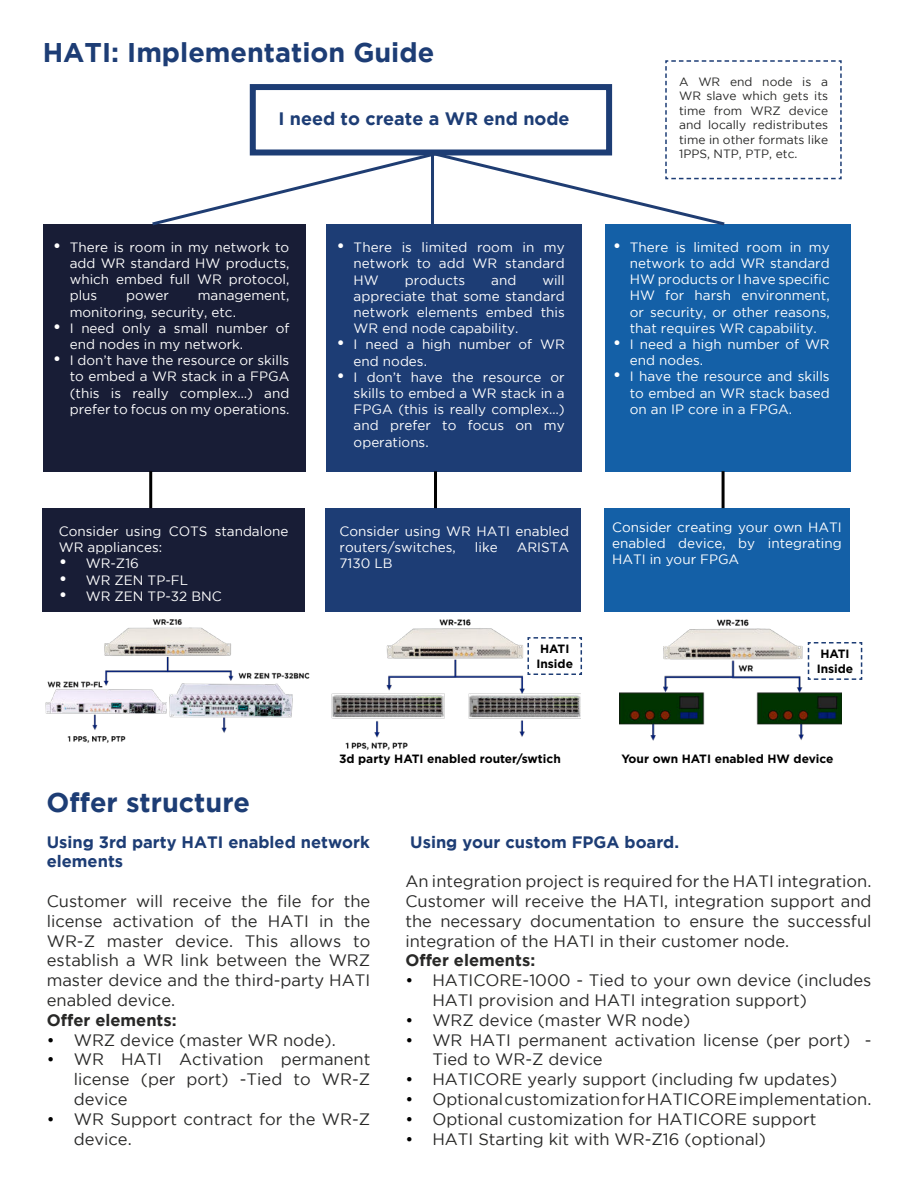
<style>
.page{position:relative;width:918px;height:1188px;background:#fff}
.page>*{position:absolute;margin:0;border:0;box-sizing:border-box;transform-origin:0 0}
.t1{font:700 27px "Gotham";color:#1d3d75}
.t2{font:700 18px "Gotham";color:#1d3d75}
.t3{font:16.5px/19.8px "Gotham";color:#282827;text-align:justify}
.t4{font:700 16.5px/19.8px "Gotham";color:#1d3d75}
.t5{font:700 16.5px "Gotham";color:#282827}
.t6{font:13.5px/16.2px "Gotham";color:#fff;text-align:justify}
.t7{font:12px/14.4px "Gotham";color:#282827;text-align:justify}
.t8{font:700 12px/14.4px "Gotham";color:#000;text-align:center}
.s1{font-size:18px}
.s2{color:#000}
</style>
<div class="page">
<div style="left:44px;top:224px;width:262px;height:247px;background:#181d36"></div>
<div style="left:605px;top:224px;width:246px;height:247px;background:#1460a7"></div>
<div style="left:327px;top:224px;width:255px;height:247px;background:#1d3d75"></div>
<svg style="left:152px;top:60px;width:690px;height:168px"></svg>
<hr style="left:431px;top:153px;width:3px;height:71px;background:#1f3d72">
<div style="left:43px;top:508px;width:262px;height:103px;background:#181d36"></div>
<div style="left:604px;top:508px;width:246px;height:103px;background:#1460a7"></div>
<div style="left:326px;top:508px;width:255px;height:103px;background:#1d3d75"></div>
<svg style="left:580px;top:637px;width:2px;height:38px"></svg>
<hr style="left:149px;top:471px;width:3px;height:37px;background:#000">
<hr style="left:434px;top:471px;width:3px;height:37px;background:#000">
<hr style="left:722px;top:471px;width:3px;height:37px;background:#000">
<img style="left:45px;top:619px;width:265px;height:124px">
<img style="left:331px;top:619px;width:249px;height:131px">
<img style="left:619px;top:619px;width:223px;height:122px">
<svg style="left:807px;top:641px;width:56px;height:40px"></svg>
<h1 class="t1" style="left:43px;top:42px;width:393px">HATI: Implementation Guide</h1>
<h2 class="t2" style="left:278px;top:112px;width:293px">I need to create a WR end node</h2>
<p class="t6" style="left:70px;top:239px;width:221px;text-indent:-17px"><span class="s1">•</span> There is room in my network to add WR standard HW products, which embed full WR protocol, plus</p>
<p class="t6" style="left:70px;top:289px;width:221px;text-indent:128px">management, monitoring, security, etc.</p>
<p class="t6" style="left:70px;top:321px;width:221px;text-indent:-17px"><span class="s1">•</span> I need only a small number of end nodes in my network.</p>
<p class="t6" style="left:70px;top:352px;width:221px;text-indent:-17px"><span class="s1">•</span> I don’t have the resource or skills to embed a WR stack in a FPGA (this is really complex…) and prefer to focus on my operations.</p>
<p class="t6" style="left:126px;top:289px;width:44px">power</p>
<p class="t6" style="left:59px;top:524px;width:231px">Consider using COTS standalone<br>WR appliances:</p>
<p class="t6" style="left:59px;top:555px;width:82px"><span class="s1">•</span> WR-Z16</p>
<p class="t6" style="left:59px;top:572px;width:131px"><span class="s1">•</span> WR ZEN TP-FL</p>
<p class="t6" style="left:59px;top:588px;width:164px"><span class="s1">•</span> WR ZEN TP-32 BNC</p>
<p class="t6" style="left:354px;top:240px;width:213px;text-indent:-17px"><span class="s1">•</span> There is limited room in my network to add WR standard HW</p>
<p class="t6" style="left:354px;top:272px;width:213px;text-indent:189px">will appreciate that some standard network elements embed this WR end node capability.</p>
<p class="t6" style="left:354px;top:336px;width:213px;text-indent:-17px"><span class="s1">•</span> I need a high number of WR end nodes.</p>
<p class="t6" style="left:354px;top:370px;width:213px;text-indent:-17px"><span class="s1">•</span> I don’t have the resource or skills to embed a WR stack in a FPGA (this is really complex…) and prefer to focus on my operations.</p>
<p class="t6" style="left:405px;top:272px;width:62px">products</p>
<p class="t6" style="left:491px;top:272px;width:27px">and</p>
<p class="t6" style="left:340px;top:523px;width:231px">Consider using WR HATI enabled routers/switches,</p>
<p class="t6" style="left:475px;top:539px;width:24px">like</p>
<p class="t6" style="left:517px;top:539px;width:54px">ARISTA</p>
<p class="t6" style="left:340px;top:555px;width:54px">7130 LB</p>
<p class="t8" style="left:536px;top:642px;width:38px">HATI<br>Inside</p>
<p class="t7" style="left:679px;top:74px;width:151px">A WR end node is a WR slave which gets its time from WRZ device and locally redistributes time in other formats like 1PPS, NTP, PTP, etc.</p>
<p class="t6" style="left:630px;top:240px;width:201px;text-indent:-17px"><span class="s1">•</span> There is limited room in my network to add WR standard HW products or I have specific HW for harsh environment, or security, or other reasons, that requires WR capability.</p>
<p class="t6" style="left:630px;top:336px;width:201px;text-indent:-17px"><span class="s1">•</span> I need a high number of WR end nodes.</p>
<p class="t6" style="left:630px;top:368px;width:201px;text-indent:-17px"><span class="s1">•</span> I have the resource and skills to embed an WR stack based on an IP core in a FPGA.</p>
<p class="t6" style="left:612px;top:520px;width:231px">Consider creating your own HATI enabled device, by integrating HATI in your FPGA</p>
<p class="t8" style="left:817px;top:647px;width:38px">HATI<br>Inside</p>
<h1 class="t1" style="left:47px;top:792px;width:205px">Offer structure</h1>
<p class="t8" style="left:339px;top:753px;width:223px">3d party HATI enabled router/swtich</p>
<p class="t8" style="left:621px;top:753px;width:214px">Your own HATI enabled HW device</p>
<p class="t4" style="left:47px;top:833px;width:325px">Using 3rd party HATI enabled network elements</p>
<p class="t3" style="left:47px;top:891px;width:325px">Customer will receive the file for the license activation of the HATI in the WR-Z master device. This allows to establish a WR link between the WRZ master device and the third-party HATI enabled device.</p>
<p class="t5" style="left:47px;top:1014px;width:131px">Offer elements:</p>
<p class="t3" style="left:47px;top:1030px;width:291px"><span class="s2">•</span> WRZ device (master WR node).</p>
<p class="t3" style="left:74px;top:1049px;width:298px;text-indent:-27px"><span class="s2">•</span> WR HATI Activation permanent license (per port) -Tied to WR-Z device</p>
<p class="t3" style="left:74px;top:1109px;width:298px;text-indent:-27px"><span class="s2">•</span> WR Support contract for the WR-Z device.</p>
<p class="t4" style="left:410px;top:833px;width:270px">Using your custom FPGA board.</p>
<p class="t3" style="left:405px;top:871px;width:468px">An integration project is required for the HATI integration.<br>Customer will receive the HATI, integration support and the necessary documentation to ensure the successful integration of the HATI in their customer node.</p>
<p class="t5" style="left:405px;top:954px;width:131px">Offer elements:</p>
<p class="t3" style="left:432px;top:970px;width:441px;text-indent:-27px"><span class="s2">•</span> HATICORE-1000 - Tied to your own device (includes<br>HATI provision and HATI integration support)</p>
<p class="t3" style="left:405px;top:1010px;width:287px"><span class="s2">•</span> WRZ device (master WR node)</p>
<p class="t3" style="left:432px;top:1030px;width:441px;text-indent:-27px"><span class="s2">•</span> WR HATI permanent activation license (per port) -<br>Tied to WR-Z device</p>
<p class="t3" style="left:405px;top:1069px;width:433px"><span class="s2">•</span> HATICORE yearly support (including fw updates)</p>
<p class="t3" style="left:405px;top:1089px;width:468px"><span class="s2">•</span> Optional customization for HATICORE implementation.</p>
<p class="t3" style="left:405px;top:1109px;width:413px"><span class="s2">•</span> Optional customization for HATICORE support</p>
<p class="t3" style="left:405px;top:1129px;width:362px"><span class="s2">•</span> HATI Starting kit with WR-Z16 (optional)</p>
</div>
